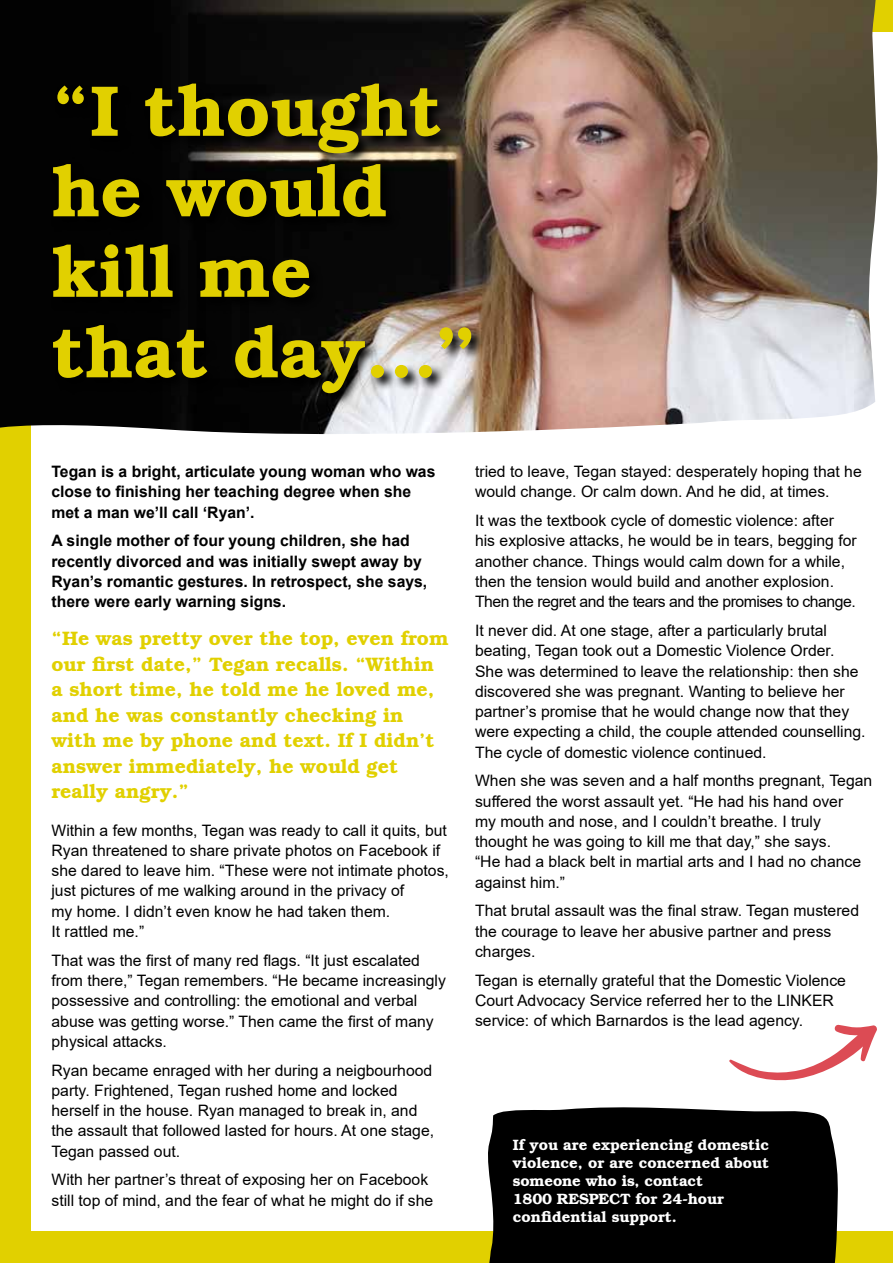
<style>
.page{position:relative;width:893px;height:1263px;background:#e1d000}
.page>*{position:absolute;margin:0;border:0;box-sizing:border-box;transform-origin:0 0}
.t1{font:600 72px/80.6px "Bookman Std";color:#e1d000}
.t2{font:600 19.5px/25.5px "Bookman Std";color:#e1d000}
.t3{font:15.75px/20.2px "Arial";color:#000}
.t4{font:700 15.75px/20.2px "Arial";color:#000}
.t5{font:600 15px/18px "Bookman Std";color:#fff}
.s1{font-weight:700}
</style>
<div class="page">
<div style="left:32px;top:32px;width:861px;height:1199px;background:#fff"></div>
<img style="left:0;top:0;width:877px;height:436px">
<div style="left:488px;top:1107px;width:350px;height:156px;background:#000"></div>
<svg style="left:51px;top:82px;width:434px;height:325px;background:#1c1a18"></svg>
<svg style="left:729px;top:1024px;width:148px;height:57px"></svg>
<h1 class="t1" style="left:51px;top:77px;width:423px">“I thought he would kill me that day…<span class="s1">”</span></h1>
<p class="t4" style="left:51px;top:463px;width:385px">Tegan is a bright, articulate young woman who was close to finishing her teaching degree when she met a man we’ll call ‘Ryan’.</p>
<p class="t4" style="left:51px;top:532px;width:377px">A single mother of four young children, she had recently divorced and was initially swept away by Ryan’s romantic gestures. In retrospect, she says, there were early warning signs.</p>
<p class="t2" style="left:51px;top:628px;width:399px">“He was pretty over the top, even from our first date,” Tegan recalls. “Within a short time, he told me he loved me, and he was constantly checking in with me by phone and text. If I didn’t answer immediately, he would get really angry.”</p>
<p class="t3" style="left:51px;top:820px;width:399px">Within a few months, Tegan was ready to call it quits, but Ryan threatened to share private photos on Facebook if she dared to leave him. “These were not intimate photos, just pictures of me walking around in the privacy of<br>my home. I didn’t even know he had taken them.<br>It rattled me.”</p>
<p class="t3" style="left:51px;top:950px;width:396px">That was the first of many red flags. “It just escalated from there,” Tegan remembers. “He became increasingly possessive and controlling: the emotional and verbal abuse was getting worse.” Then came the first of many physical attacks.</p>
<p class="t3" style="left:51px;top:1060px;width:384px">Ryan became enraged with her during a neigbourhood party. Frightened, Tegan rushed home and locked herself in the house. Ryan managed to break in, and the assault that followed lasted for hours. At one stage, Tegan passed out.</p>
<p class="t3" style="left:51px;top:1171px;width:383px">With her partner’s threat of exposing her on Facebook still top of mind, and the fear of what he might do if she</p>
<p class="t3" style="left:475px;top:461px;width:388px">tried to leave, Tegan stayed: desperately hoping that he would change. Or calm down. And he did, at times.</p>
<p class="t3" style="left:475px;top:512px;width:383px">It was the textbook cycle of domestic violence: after his explosive attacks, he would be in tears, begging for another chance. Things would calm down for a while, then the tension would build and another explosion.<br>Then the regret and the tears and the promises to change.</p>
<p class="t3" style="left:475px;top:620px;width:392px">It never did. At one stage, after a particularly brutal beating, Tegan took out a Domestic Violence Order.<br>She was determined to leave the relationship: then she discovered she was pregnant. Wanting to believe her partner’s promise that he would change now that they were expecting a child, the couple attended counselling.<br>The cycle of domestic violence continued.</p>
<p class="t3" style="left:475px;top:770px;width:399px">When she was seven and a half months pregnant, Tegan suffered the worst assault yet. “He had his hand over<br>my mouth and nose, and I couldn’t breathe. I truly thought he was going to kill me that day,” she says.<br>“He had a black belt in martial arts and I had no chance against him.”</p>
<p class="t3" style="left:475px;top:900px;width:386px">That brutal assault was the final straw. Tegan mustered the courage to leave her abusive partner and press charges.</p>
<p class="t3" style="left:475px;top:970px;width:372px">Tegan is eternally grateful that the Domestic Violence<br>Court Advocacy Service referred her to the LINKER service: of which Barnardos is the lead agency.</p>
<p class="t5" style="left:513px;top:1137px;width:258px">If you are experiencing domestic violence, or are concerned about someone who is, contact<br>1800 RESPECT for 24-hour confidential support.</p>
</div>
